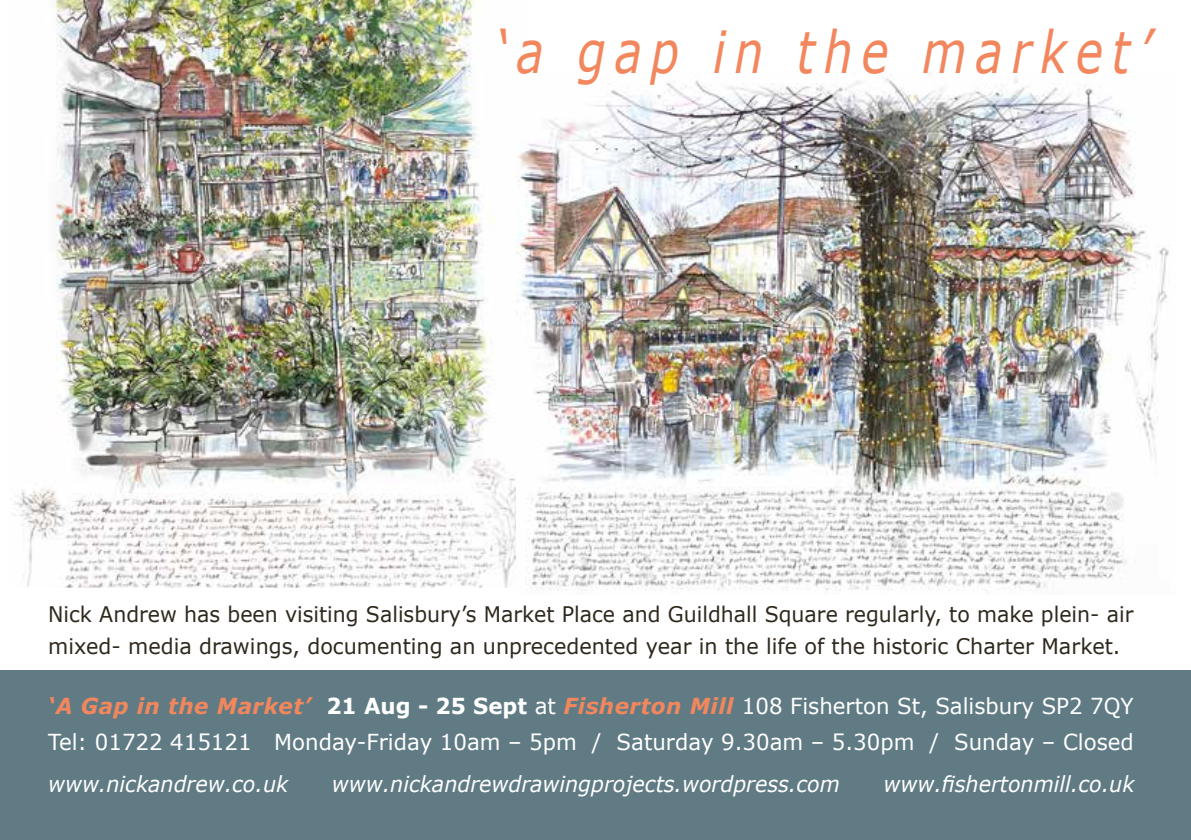
<style>
.page{position:relative;width:1191px;height:840px;background:#fff}
.page>*{position:absolute;margin:0;border:0;box-sizing:border-box;transform-origin:0 0}
.t1{font:italic 58px "Verdana";letter-spacing:.19em;color:#f2875e;scale:.79 1}
.t2{font:22px/36px "Verdana";color:#fff}
.t3{font:italic 22px "Verdana";color:#fff;scale:.94 1}
.t4{font:21.4px/32px "Verdana";color:#2e281d;scale:.96 1}
.s1{font-weight:700;font-style:italic;color:#f2875e}
.s2{font-weight:700}
</style>
<div class="page">
<div style="left:0;top:670px;width:1191px;height:169px;background:#607b84"></div>
<img style="left:14px;top:0;width:502px;height:587px">
<img style="left:516px;top:72px;width:653px;height:519px">
<h1 class="t1" style="left:495px;top:12px;width:831px">‘a gap in the market’</h1>
<p class="t4" style="left:48px;top:597px;width:1132px">Nick Andrew has been visiting Salisbury’s Market Place and Guildhall Square regularly, to make plein- air mixed- media drawings, documenting an unprecedented year in the life of the historic Charter Market.</p>
<p class="t2" style="left:48px;top:687px;width:1087px"><span class="s1">‘A Gap in the Market’</span> <span class="s2">21 Aug - 25 Sept</span> at <span class="s1">Fisherton Mill</span> 108 Fisherton St, Salisbury SP2 7QY<br>Tel: 01722 415121 Monday-Friday 10am – 5pm / Saturday 9.30am – 5.30pm / Sunday – Closed</p>
<p class="t3" style="left:48px;top:768px;width:257px">www.nickandrew.co.uk</p>
<p class="t3" style="left:332px;top:768px;width:542px">www.nickandrewdrawingprojects.wordpress.com</p>
<p class="t3" style="left:883px;top:768px;width:268px">www.fishertonmill.co.uk</p>
</div>
